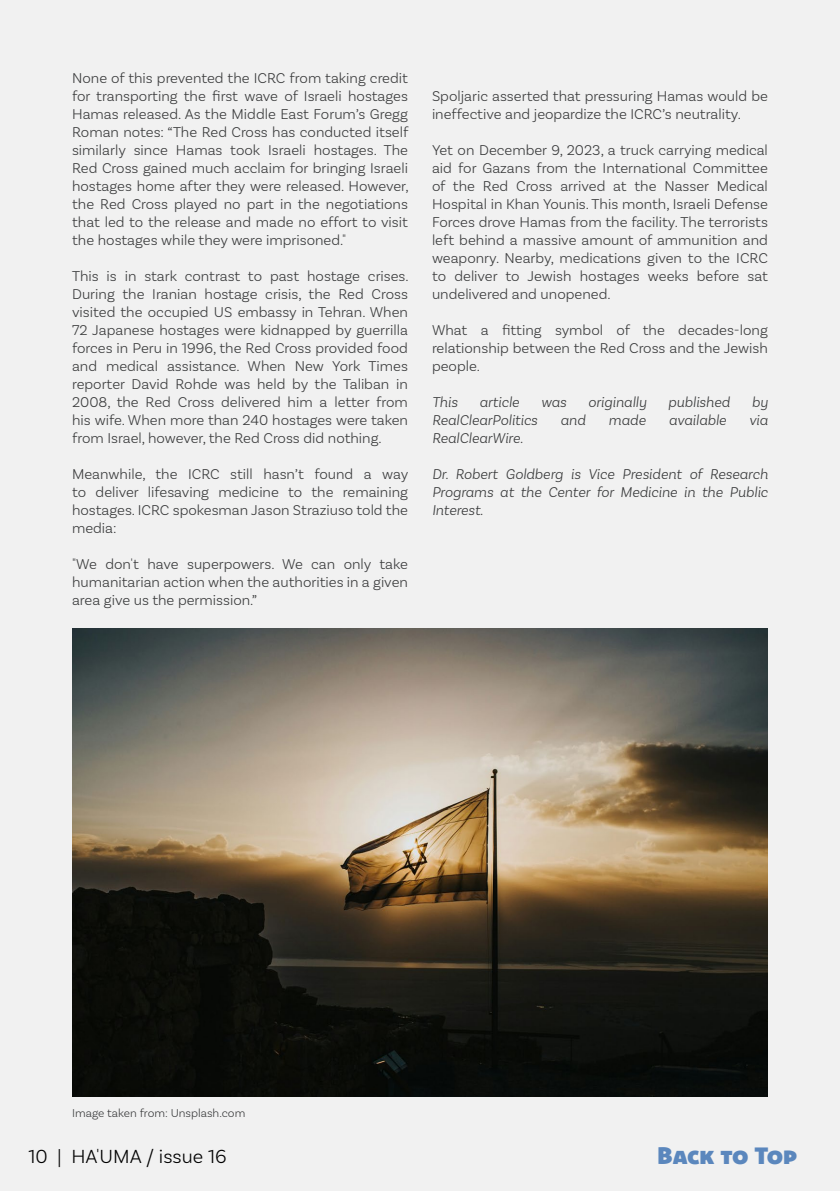
<style>
.page{position:relative;width:840px;height:1191px;background:#fff}
.page>*{position:absolute;margin:0;border:0;box-sizing:border-box;transform-origin:0 0}
.t1{font:24px "Komet Black SC";letter-spacing:-.01em;color:#5b87bd}
.t2{font:300 20px "Basic Sans";color:#000}
.t3{font:300 15px/18px "Basic Sans";color:#393a3b;text-align:justify}
.t4{font:italic 300 15px/18px "Basic Sans";color:#393a3b;text-align:justify}
.t5{font:300 12px "Basic Sans";color:#393a3b}
</style>
<div class="page">
<div style="left:0;top:0;width:839px;height:1191px;background:#f1f1f1"></div>
<img style="left:72px;top:628px;width:695px;height:468px">
<p class="t3" style="left:72px;top:69px;width:338px">None of this prevented the ICRC from taking credit for transporting the first wave of Israeli hostages Hamas released. As the Middle East Forum’s Gregg Roman notes: “The Red Cross has conducted itself similarly since Hamas took Israeli hostages. The Red Cross gained much acclaim for bringing Israeli hostages home after they were released. However, the Red Cross played no part in the negotiations that led to the release and made no effort to visit the hostages while they were imprisoned."</p>
<p class="t3" style="left:72px;top:267px;width:338px">This is in stark contrast to past hostage crises.<br>During the Iranian hostage crisis, the Red Cross visited the occupied US embassy in Tehran. When 72 Japanese hostages were kidnapped by guerrilla forces in Peru in 1996, the Red Cross provided food and medical assistance. When New York Times reporter David Rohde was held by the Taliban in 2008, the Red Cross delivered him a letter from his wife. When more than 240 hostages were taken from Israel, however, the Red Cross did nothing.</p>
<p class="t3" style="left:72px;top:465px;width:337px">Meanwhile, the ICRC still hasn’t found a way to deliver lifesaving medicine to the remaining hostages. ICRC spokesman Jason Straziuso told the media:</p>
<p class="t3" style="left:72px;top:555px;width:337px">"We don't have superpowers. We can only take humanitarian action when the authorities in a given area give us the permission.”</p>
<p class="t3" style="left:432px;top:87px;width:337px">Spoljaric asserted that pressuring Hamas would be ineffective and jeopardize the ICRC’s neutrality.</p>
<p class="t3" style="left:432px;top:141px;width:337px">Yet on December 9, 2023, a truck carrying medical aid for Gazans from the International Committee of the Red Cross arrived at the Nasser Medical Hospital in Khan Younis. This month, Israeli Defense Forces drove Hamas from the facility. The terrorists left behind a massive amount of ammunition and weaponry. Nearby, medications given to the ICRC to deliver to Jewish hostages weeks before sat undelivered and unopened.</p>
<p class="t3" style="left:432px;top:321px;width:337px">What a fitting symbol of the decades-long relationship between the Red Cross and the Jewish people.</p>
<p class="t4" style="left:432px;top:393px;width:27px">This</p>
<p class="t4" style="left:479px;top:393px;width:41px">article</p>
<p class="t4" style="left:540px;top:393px;width:27px">was</p>
<p class="t4" style="left:588px;top:393px;width:60px">originally</p>
<p class="t4" style="left:668px;top:393px;width:63px">published</p>
<p class="t4" style="left:751px;top:393px;width:18px">by</p>
<p class="t4" style="left:432px;top:411px;width:107px">RealClearPolitics</p>
<p class="t4" style="left:560px;top:411px;width:27px">and</p>
<p class="t4" style="left:608px;top:411px;width:39px">made</p>
<p class="t4" style="left:668px;top:411px;width:59px">available</p>
<p class="t4" style="left:748px;top:411px;width:20px">via</p>
<p class="t4" style="left:432px;top:429px;width:93px">RealClearWire.</p>
<p class="t4" style="left:432px;top:465px;width:337px">Dr. Robert Goldberg is Vice President of Research Programs at the Center for Medicine in the Public Interest.</p>
<p class="t5" style="left:72px;top:1105px;width:175px">Image taken from: Unsplash.com</p>
<h2 class="t2" style="left:28px;top:1144px;width:199px">10 | HA'UMA / issue 16</h2>
<h1 class="t1" style="left:657px;top:1140px;width:141px">Back to Top</h1>
</div>
